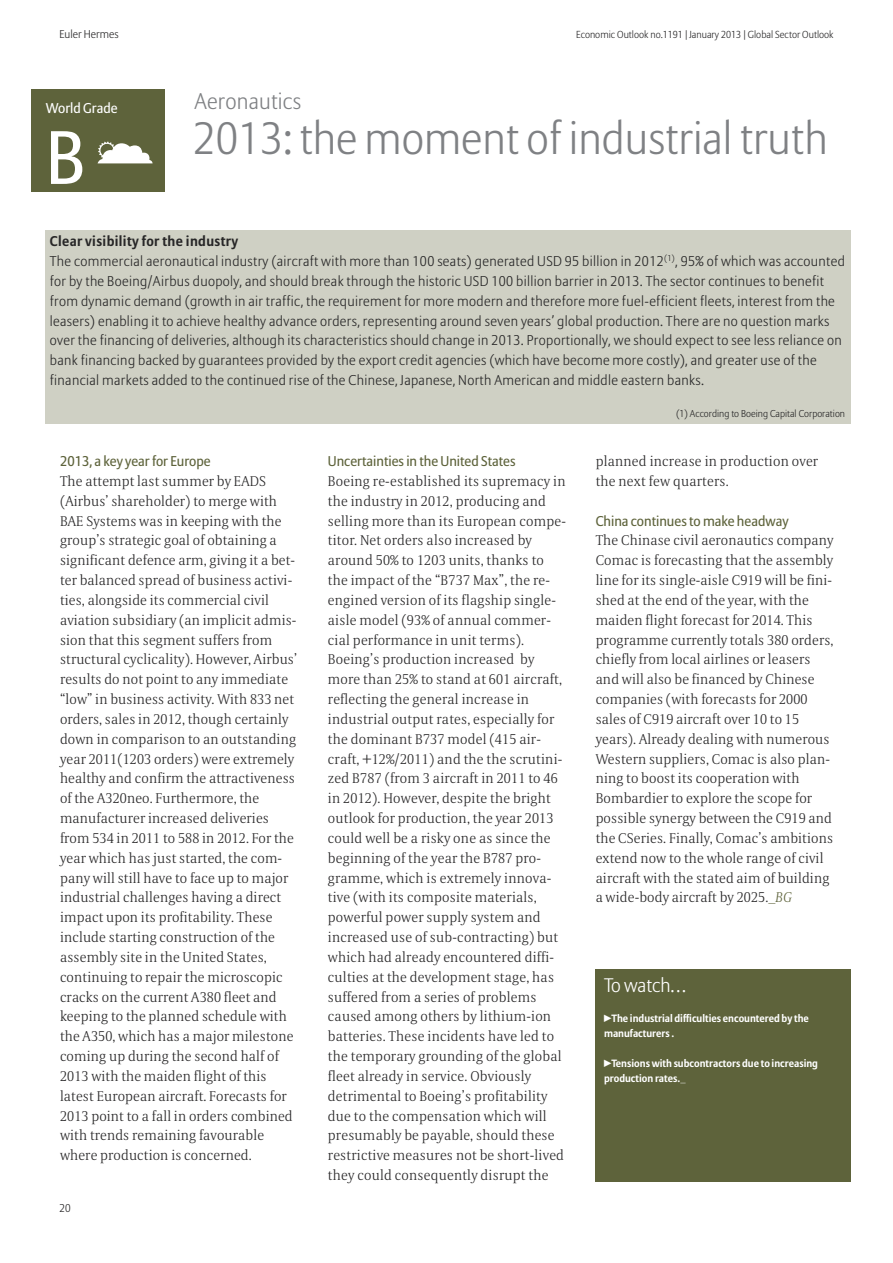
<style>
.page{position:relative;width:893px;height:1263px;background:#fff}
.page>*{position:absolute;margin:0;border:0;box-sizing:border-box;transform-origin:0 0}
.t1{font:75px "Allianz Sans";color:#fff}
.t2{font:300 45px "Allianz Sans";color:#7f8184}
.t3{font:300 22.5px "Allianz Sans";letter-spacing:.01em;color:#7f8184}
.t4{font:300 19.5px "Allianz Sans";color:#fff}
.t5{font:300 14.1px/19.8px "Allianz Serif";letter-spacing:.01em;color:#272627}
.t6{font:300 14.1px/19.8px "Allianz Sans";letter-spacing:.025em;color:#272627}
.t7{font:14.1px "Allianz Sans";color:#5e633b}
.t8{font:14.1px "Allianz Sans";color:#fff}
.t9{font:300 11.25px "Allianz Sans";color:#272627}
.t10{font:700 10.5px/15px "Allianz Sans";color:#fff}
.t11{font:300 10.2px "Allianz Sans";color:#272627}
.t12{font:300 9.9px "Allianz Sans";color:#272627}
.s1{font-weight:700}
.s2{font-style:italic;color:#5e633b}
</style>
<div class="page">
<div style="left:45px;top:230px;width:805px;height:193px;background:#cfd0c4"></div>
<div style="left:595px;top:969px;width:255px;height:213px;background:#5e633b"></div>
<div style="left:31px;top:89px;width:134px;height:102px;background:#5e633b"></div>
<p class="t9" style="left:60px;top:30px;width:61px">Euler Hermes</p>
<p class="t8" style="left:46px;top:102px;width:73px">World Grade</p>
<h1 class="t1" style="left:46px;top:126px;width:41px">B</h1>
<h3 class="t3" style="left:194px;top:92px;width:108px">Aeronautics</h3>
<p class="t11" style="left:576px;top:30px;width:259px">Economic Outlook no.1191 | January 2013 | Global Sector Outlook</p>
<h2 class="t2" style="left:193px;top:119px;width:635px">2013: the moment of industrial truth</h2>
<p class="t6" style="left:50px;top:233px;width:797px"><span class="s1">Clear visibility for the industry<br></span>The commercial aeronautical industry (aircraft with more than 100 seats) generated USD 95 billion in 2012<sup>(1)</sup>, 95% of which was accounted for by the Boeing/Airbus duopoly, and should break through the historic USD 100 billion barrier in 2013. The sector continues to benefit from dynamic demand (growth in air traffic, the requirement for more modern and therefore more fuel-efficient fleets, interest from the leasers) enabling it to achieve healthy advance orders, representing around seven years’ global production. There are no question marks over the financing of deliveries, although its characteristics should change in 2013. Proportionally, we should expect to see less reliance on bank financing backed by guarantees provided by the export credit agencies (which have become more costly), and greater use of the financial markets added to the continued rise of the Chinese, Japanese, North American and middle eastern banks.</p>
<p class="t7" style="left:60px;top:455px;width:152px">2013, a key year for Europe</p>
<p class="t5" style="left:60px;top:473px;width:239px">The attempt last summer by EADS (Airbus’ shareholder) to merge with BAE Systems was in keeping with the group’s strategic goal of obtaining a significant defence arm, giving it a bet&shy;ter balanced spread of business activi&shy;ties, alongside its commercial civil aviation subsidiary (an implicit admis&shy;sion that this segment suffers from structural cyclicality). However, Airbus’ results do not point to any immediate “low” in business activity. With 833 net orders, sales in 2012, though certainly down in comparison to an outstanding year 2011(1203 orders) were extremely healthy and confirm the attractiveness of the A320neo. Furthermore, the manufacturer increased deliveries from 534 in 2011 to 588 in 2012. For the year which has just started, the com&shy;pany will still have to face up to major industrial challenges having a direct impact upon its profitability. These include starting construction of the assembly site in the United States, continuing to repair the microscopic cracks on the current A380 fleet and keeping to the planned schedule with the A350, which has a major milestone coming up during the second half of 2013 with the maiden flight of this latest European aircraft. Forecasts for 2013 point to a fall in orders combined with trends remaining favourable where production is concerned.</p>
<p class="t9" style="left:60px;top:1203px;width:13px">20</p>
<p class="t7" style="left:328px;top:455px;width:189px">Uncertainties in the United States</p>
<p class="t5" style="left:328px;top:473px;width:240px">Boeing re-established its supremacy in the industry in 2012, producing and selling more than its European compe&shy;titor. Net orders also increased by around 50% to 1203 units, thanks to the impact of the “B737 Max”, the re&shy;engined version of its flagship single&shy;aisle model (93% of annual commer&shy;cial performance in unit terms).<br>Boeing’s production increased by more than 25% to stand at 601 aircraft, reflecting the general increase in industrial output rates, especially for the dominant B737 model (415 air&shy;craft, +12%/2011) and the the scrutini&shy;zed B787 (from 3 aircraft in 2011 to 46 in 2012). However, despite the bright outlook for production, the year 2013 could well be a risky one as since the beginning of the year the B787 pro&shy;gramme, which is extremely innova&shy;tive (with its composite materials, powerful power supply system and increased use of sub-contracting) but which had already encountered diffi&shy;culties at the development stage, has suffered from a series of problems caused among others by lithium-ion batteries. These incidents have led to the temporary grounding of the global fleet already in service. Obviously detrimental to Boeing’s profitability due to the compensation which will presumably be payable, should these restrictive measures not be short-lived they could consequently disrupt the</p>
<p class="t12" style="left:676px;top:410px;width:170px">(1) According to Boeing Capital Corporation</p>
<p class="t5" style="left:596px;top:453px;width:224px">planned increase in production over the next few quarters.</p>
<p class="t7" style="left:596px;top:515px;width:194px">China continues to make headway</p>
<p class="t5" style="left:596px;top:532px;width:239px">The Chinase civil aeronautics company Comac is forecasting that the assembly line for its single-aisle C919 will be fini&shy;shed at the end of the year, with the maiden flight forecast for 2014. This programme currently totals 380 orders, chiefly from local airlines or leasers and will also be financed by Chinese companies (with forecasts for 2000 sales of C919 aircraft over 10 to 15 years). Already dealing with numerous Western suppliers, Comac is also plan&shy;ning to boost its cooperation with Bombardier to explore the scope for possible synergy between the C919 and the CSeries. Finally, Comac’s ambitions extend now to the whole range of civil aircraft with the stated aim of building a wide-body aircraft by 2025.<span class="s2">_BG</span></p>
<h3 class="t4" style="left:604px;top:977px;width:84px">To watch…</h3>
<p class="t10" style="left:604px;top:1012px;width:206px;text-indent:7px">The industrial difficulties encountered by the manufacturers .</p>
<p class="t10" style="left:604px;top:1057px;width:216px;text-indent:7px">Tensions with subcontractors due to increasing production rates._</p>
</div>
